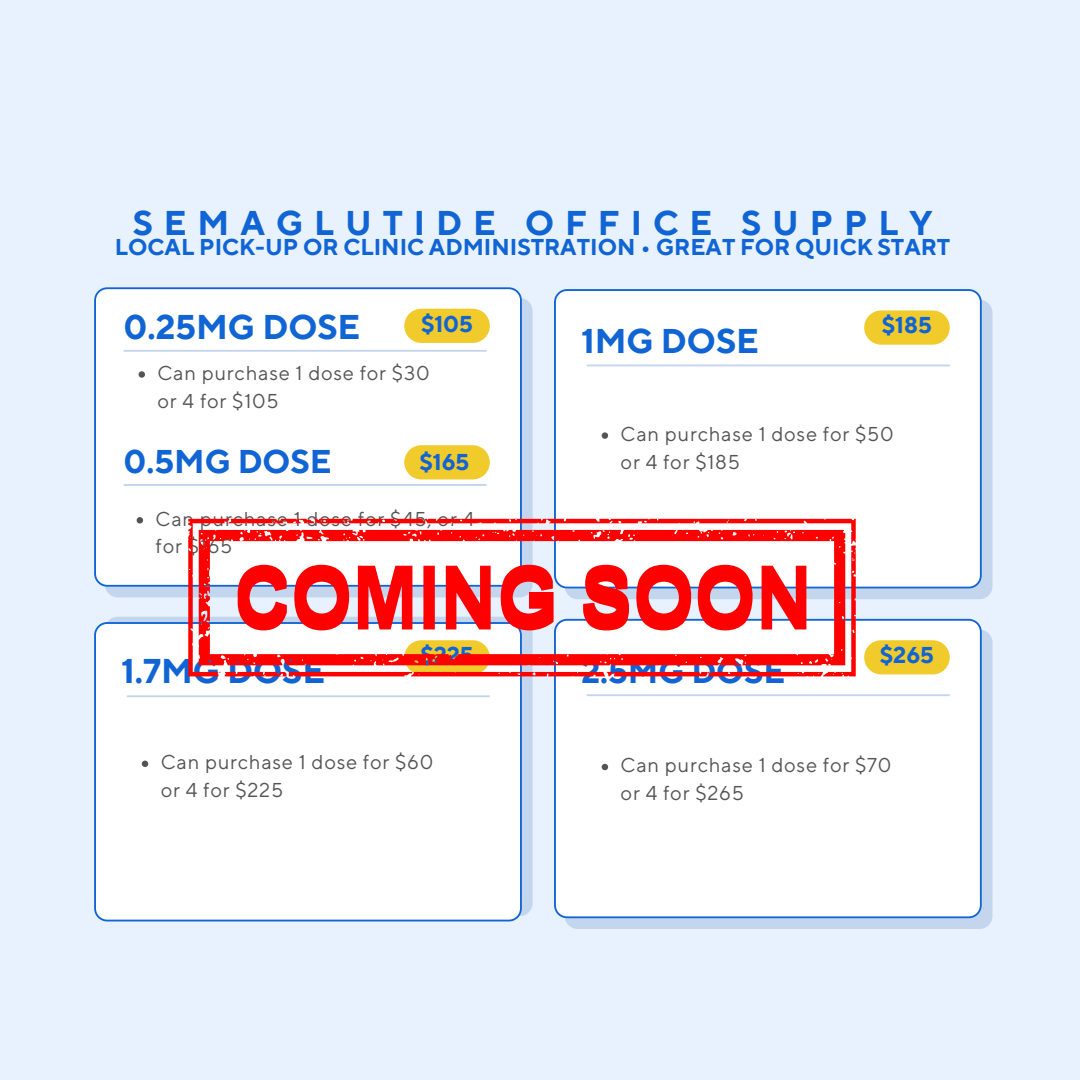
<style>
.page{position:relative;width:1080px;height:1080px;background:#e8f2ff}
.page>*{position:absolute;margin:0;border:0;box-sizing:border-box;transform-origin:0 0}
.t1{font:700 34.25px "TT Norms Pro";letter-spacing:.32em;color:#1064d4}
.t2{font:700 34.25px "TT Norms Pro";color:#1064d4}
.t3{font:700 32.75px "TT Norms Pro";color:#1064d4}
.t4{font:700 22.75px "TT Norms Pro";color:#1064d4}
.t5{font:20px/27.8px "TT Norms Pro";letter-spacing:.04em;color:#545454}
</style>
<div class="page">
<div style="left:105px;top:298px;width:428px;height:299px;background:#c4d6ed;border-radius:13px"></div>
<div style="left:94px;top:287px;width:428px;height:300px;background:#fff"></div>
<svg style="left:404px;top:309px;width:86px;height:34px;background:#f2ce3e"></svg>
<div style="left:105px;top:617px;width:428px;height:299px;background:#c4d6ed;border-radius:13px"></div>
<div style="left:94px;top:622px;width:428px;height:300px;background:#fff"></div>
<svg style="left:404px;top:445px;width:86px;height:34px;background:#f2ce3e"></svg>
<div style="left:565px;top:630px;width:428px;height:299px;background:#c4d6ed;border-radius:13px"></div>
<div style="left:554px;top:619px;width:428px;height:299px;background:#fff"></div>
<svg style="left:864px;top:640px;width:86px;height:34px;background:#f2ce3e"></svg>
<hr style="left:124px;top:350px;width:363px;height:2px;background:#c4d6ed">
<hr style="left:587px;top:694px;width:363px;height:2px;background:#c4d6ed">
<hr style="left:124px;top:484px;width:363px;height:2px;background:#c4d6ed">
<svg style="left:139px;top:371px;width:6px;height:7px"></svg>
<svg style="left:137px;top:517px;width:6px;height:7px"></svg>
<div style="left:565px;top:300px;width:428px;height:299px;background:#c4d6ed;border-radius:13px"></div>
<div style="left:554px;top:289px;width:428px;height:300px;background:#fff"></div>
<svg style="left:864px;top:310px;width:86px;height:35px;background:#f2cf42"></svg>
<hr style="left:587px;top:365px;width:363px;height:1px;background:#c4d6ed">
<hr style="left:127px;top:695px;width:363px;height:2px;background:#c4d6ed">
<svg style="left:142px;top:761px;width:6px;height:6px"></svg>
<svg style="left:602px;top:432px;width:6px;height:7px"></svg>
<svg style="left:602px;top:764px;width:6px;height:6px"></svg>
<svg style="left:188px;top:519px;width:668px;height:157px;background:#f68f91"></svg>
<h2 class="t1" style="left:133px;top:202px;width:801px">SEMAGLUTIDE OFFICE SUPPLY</h2>
<h1 class="t4" style="left:115px;top:233px;width:837px">LOCAL PICK-UP OR CLINIC ADMINISTRATION • GREAT FOR QUICK START</h1>
<h1 class="t4" style="left:421px;top:310px;width:54px">$105</h1>
<h1 class="t2" style="left:124px;top:306px;width:238px">0.25MG DOSE</h1>
<h2 class="t5" style="left:158px;top:360px;width:274px">Can purchase 1 dose for $30 or 4 for $105</h2>
<p class="t3" style="left:124px;top:442px;width:209px">0.5MG DOSE</p>
<p class="t4" style="left:419px;top:449px;width:51px">$165</p>
<h2 class="t5" style="left:156px;top:506px;width:320px">Can purchase 1 dose for $45, or 4 for $165</h2>
<h2 class="t1" style="left:121px;top:651px;width:205px">1.7MG DOSE</h2>
<h1 class="t4" style="left:420px;top:642px;width:55px">$225</h1>
<p class="t5" style="left:161px;top:749px;width:274px">Can purchase 1 dose for $60 or 4 for $225</p>
<p class="t1" style="left:581px;top:321px;width:179px">1MG DOSE</p>
<p class="t4" style="left:882px;top:312px;width:51px">$185</p>
<h2 class="t5" style="left:621px;top:421px;width:274px">Can purchase 1 dose for $50 or 4 for $185</h2>
<h2 class="t3" style="left:581px;top:652px;width:205px">2.5MG DOSE</h2>
<h1 class="t4" style="left:880px;top:642px;width:56px">$265</h1>
<h1 class="t5" style="left:621px;top:752px;width:272px">Can purchase 1 dose for $70 or 4 for $265</h1>
</div>
